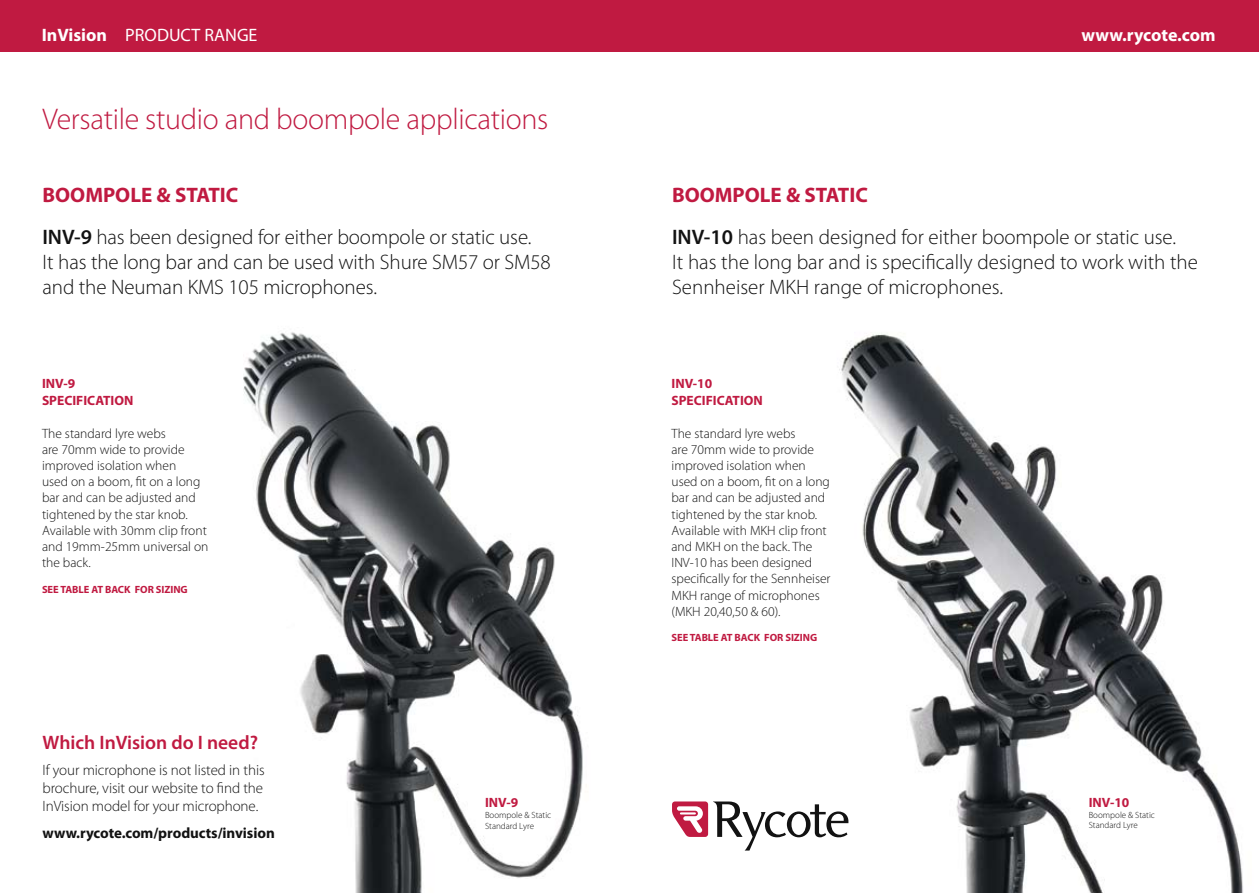
<style>
.page{position:relative;width:1259px;height:893px;background:#fff}
.page>*{position:absolute;margin:0;border:0;box-sizing:border-box;transform-origin:0 0}
.t1{font:300 30px "Myriad Pro";letter-spacing:-.01em;color:#c01a41}
.t2{font:300 21px/41.4px "Myriad Pro";letter-spacing:-.005em;color:#121212}
.t3{font:600 19.5px "Myriad Pro";color:#c01a41}
.t4{font:18px "Myriad Pro";color:#fff}
.t5{font:700 18px "Myriad Pro";color:#fff}
.t6{font:300 15px/18px "Myriad Pro";letter-spacing:-.005em;color:#121212;text-align:justify}
.t7{font:700 15px "Myriad Pro";letter-spacing:-.005em;color:#121212}
.t8{font:300 13.5px/16.2px "Myriad Pro";color:#121212}
.t9{font:700 13.5px/16.5px "Myriad Pro";color:#c01a41}
.t10{font:700 10.5px "Myriad Pro";letter-spacing:-.005em;color:#c01a41}
.t11{font:300 9px/10.8px "Myriad Pro";color:#121212}
.s1{font-weight:700}
.s2{font-weight:700;color:#c01a41}
.s3{font-weight:600}
</style>
<div class="page">
<img style="left:839px;top:333px;width:404px;height:560px">
<div style="left:0;top:0;width:1259px;height:51px;background:#c01a41"></div>
<svg style="left:672px;top:801px;width:176px;height:50px"></svg>
<img style="left:243px;top:332px;width:340px;height:561px">
<h3 class="t4" style="left:42px;top:24px;width:217px"><span class="s1">InVision</span> PRODUCT RANGE</h3>
<h3 class="t5" style="left:1081px;top:23px;width:136px">www.rycote.com</h3>
<h1 class="t1" style="left:43px;top:101px;width:507px">Versatile studio and boompole applications</h1>
<h2 class="t2" style="left:43px;top:174px;width:490px"><span class="s2">BOOMPOLE &amp; STATIC<br></span><span class="s3">INV-9</span> has been designed for either boompole or static use.</h2>
<h2 class="t2" style="left:43px;top:249px;width:510px;line-height:25.2px">It has the long bar and can be used with Shure SM57 or SM58 and the Neuman KMS 105 microphones.</h2>
<p class="t9" style="left:42px;top:375px;width:93px">INV-9<br>SPECIFICATION</p>
<p class="t8" style="left:42px;top:425px;width:168px">The standard lyre webs<br>are 70mm wide to provide improved isolation when<br>used on a boom, fit on a long bar and can be adjusted and tightened by the star knob.<br>Available with 30mm clip front and 19mm-25mm universal on the back.</p>
<p class="t10" style="left:42px;top:582px;width:147px">SEE TABLE AT BACK FOR SIZING</p>
<h3 class="t3" style="left:43px;top:730px;width:217px">Which InVision do I need?</h3>
<p class="t6" style="left:43px;top:761px;width:224px">If your microphone is not listed in this brochure, visit our website to find the InVision model for your microphone.</p>
<p class="t7" style="left:43px;top:823px;width:234px">www.rycote.com/products/invision</p>
<p class="t9" style="left:485px;top:794px;width:35px">INV-9</p>
<p class="t11" style="left:485px;top:809px;width:68px">Boompole &amp; Static<br>Standard Lyre</p>
<h2 class="t2" style="left:672px;top:174px;width:505px"><span class="s2">BOOMPOLE &amp; STATIC<br></span><span class="s3">INV-10</span> has been designed for either boompole or static use.</h2>
<h2 class="t2" style="left:672px;top:249px;width:527px;line-height:25.2px">It has the long bar and is specifically designed to work with the<br>Sennheiser MKH range of microphones.</h2>
<p class="t9" style="left:671px;top:375px;width:93px">INV-10<br>SPECIFICATION</p>
<p class="t8" style="left:671px;top:425px;width:161px">The standard lyre webs<br>are 70mm wide to provide improved isolation when used on a boom, fit on a long bar and can be adjusted and tightened by the star knob.<br>Available with MKH clip front and MKH on the back. The<br>INV-10 has been designed specifically for the Sennheiser<br>MKH range of microphones (MKH 20,40,50 &amp; 60).</p>
<p class="t10" style="left:671px;top:631px;width:147px">SEE TABLE AT BACK FOR SIZING</p>
<p class="t9" style="left:1088px;top:793px;width:42px">INV-10</p>
<p class="t11" style="left:1088px;top:809px;width:68px">Boompole &amp; Static<br>Standard Lyre</p>
</div>
